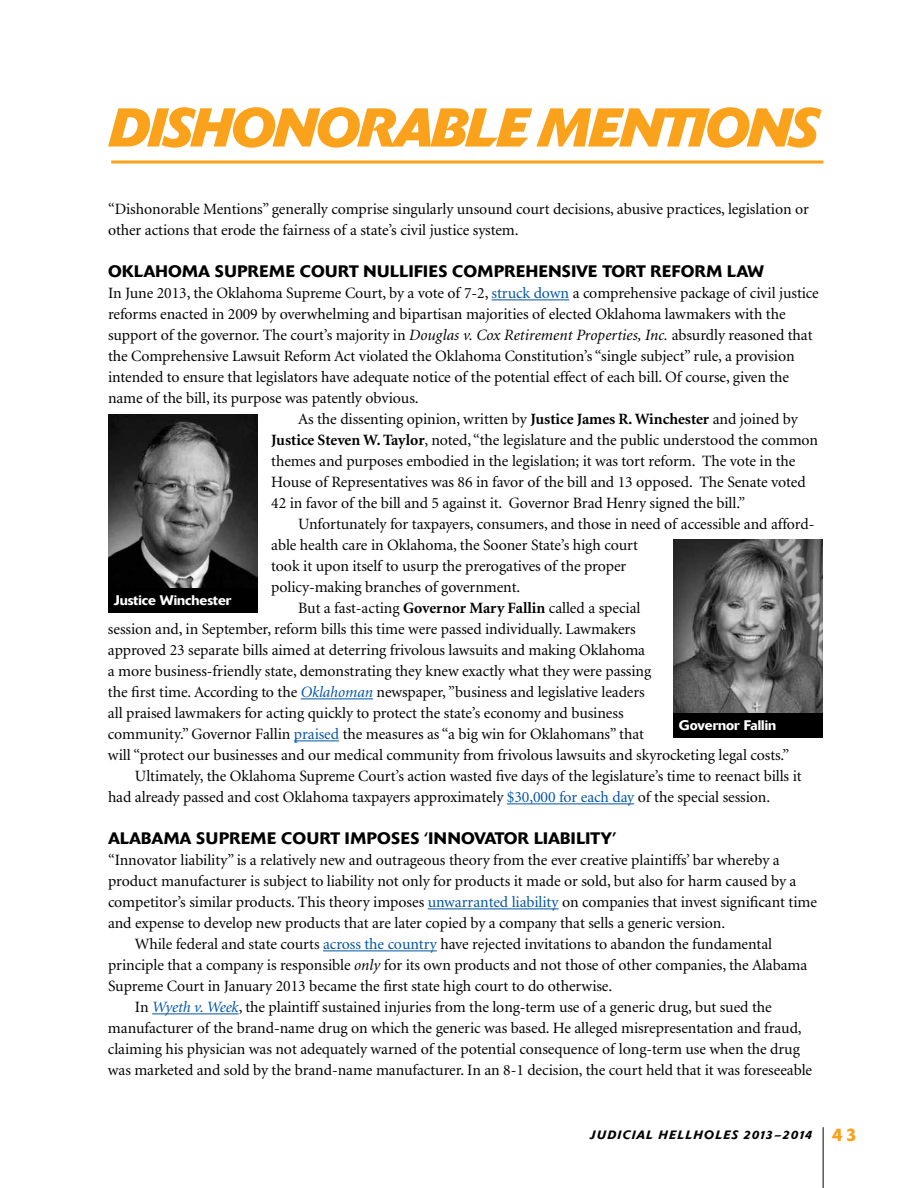
<style>
.page{position:relative;width:918px;height:1188px;background:#fff}
.page>*{position:absolute;margin:0;border:0;box-sizing:border-box;transform-origin:0 0}
.t1{font:italic 700 54px "Delta";letter-spacing:-.03em;color:#faa21b}
.t2{font:500 16.5px "Delta";letter-spacing:.02em;color:#000}
.t3{font:15.75px/21px "Minion";letter-spacing:-.005em;color:#000}
.t4{font:500 13.8px "Delta";color:#fff}
.t5{font:italic 500 12px "Delta";letter-spacing:.08em;color:#000}
.s1{color:#0054a6}
.s2{font-style:italic}
.s3{font-weight:700}
.s4{font-style:italic;color:#0054a6}
.s5{font-style:normal;font-size:18px;color:#faa21b}
</style>
<div class="page">
<hr style="left:823px;top:1127px;width:1px;height:61px;background:#000">
<svg style="left:111px;top:160px;width:713px;height:4px;fill:#fcd08c"></svg>
<hr style="left:492px;top:299px;width:77px;height:1px;background:#0054a6">
<hr style="left:301px;top:698px;width:72px;height:1px;background:#0054a6">
<hr style="left:294px;top:740px;width:45px;height:1px;background:#0054a6">
<hr style="left:507px;top:803px;width:127px;height:1px;background:#0054a6">
<hr style="left:428px;top:908px;width:131px;height:1px;background:#0054a6">
<hr style="left:323px;top:950px;width:114px;height:1px;background:#0054a6">
<hr style="left:152px;top:1013px;width:87px;height:1px;background:#0054a6">
<img style="left:108px;top:415px;width:150px;height:174px">
<div style="left:108px;top:589px;width:150px;height:24px;background:#000"></div>
<img style="left:673px;top:540px;width:150px;height:174px">
<div style="left:673px;top:714px;width:150px;height:24px;background:#000"></div>
<h1 class="t1" style="left:108px;top:94px;width:711px">DISHONORABLE MENTIONS</h1>
<p class="t3" style="left:108px;top:199px;width:702px">“Dishonorable Mentions” generally comprise singularly unsound court decisions, abusive practices, legislation or other actions that erode the fairness of a state’s civil justice system.</p>
<p class="t2" style="left:108px;top:262px;width:658px">OKLAHOMA SUPREME COURT NULLIFIES COMPREHENSIVE TORT REFORM LAW</p>
<p class="t3" style="left:108px;top:283px;width:712px">In June 2013, the Oklahoma Supreme Court, by a vote of 7-2, <span class="s1">struck down</span> a comprehensive package of civil justice</p>
<p class="t3" style="left:108px;top:304px;width:679px">reforms enacted in 2009 by overwhelming and bipartisan majorities of elected Oklahoma lawmakers with the</p>
<p class="t3" style="left:108px;top:325px;width:706px">support of the governor. The court’s majority in <span class="s2">Douglas v. Cox Retirement Properties, Inc.</span> absurdly reasoned that</p>
<p class="t3" style="left:108px;top:346px;width:688px">the Comprehensive Lawsuit Reform Act violated the Oklahoma Constitution’s “single subject” rule, a provision</p>
<p class="t3" style="left:108px;top:367px;width:683px">intended to ensure that legislators have adequate notice of the potential effect of each bill. Of course, given the</p>
<p class="t3" style="left:108px;top:388px;width:310px">name of the bill, its purpose was patently obvious.</p>
<p class="t3" style="left:298px;top:409px;width:501px">As the dissenting opinion, written by <span class="s3">Justice James R. Winchester</span> and joined by</p>
<p class="t3" style="left:271px;top:430px;width:548px"><span class="s3">Justice Steven W. Taylor</span>, noted, “the legislature and the public understood the common</p>
<p class="t3" style="left:271px;top:451px;width:526px">themes and purposes embodied in the legislation; it was tort reform. The vote in the</p>
<p class="t3" style="left:271px;top:472px;width:536px">House of Representatives was 86 in favor of the bill and 13 opposed. The Senate voted</p>
<p class="t3" style="left:271px;top:493px;width:476px">42 in favor of the bill and 5 against it. Governor Brad Henry signed the bill.”</p>
<p class="t3" style="left:298px;top:514px;width:518px">Unfortunately for taxpayers, consumers, and those in need of accessible and afford-</p>
<p class="t3" style="left:271px;top:535px;width:368px">able health care in Oklahoma, the Sooner State’s high court</p>
<p class="t3" style="left:271px;top:556px;width:357px">took it upon itself to usurp the prerogatives of the proper</p>
<p class="t3" style="left:271px;top:577px;width:249px">policy-making branches of government.</p>
<p class="t3" style="left:298px;top:598px;width:344px">But a fast-acting <span class="s3">Governor Mary Fallin</span> called a special</p>
<p class="t3" style="left:108px;top:619px;width:529px">session and, in September, reform bills this time were passed individually. Lawmakers</p>
<p class="t3" style="left:108px;top:640px;width:539px">approved 23 separate bills aimed at deterring frivolous lawsuits and making Oklahoma</p>
<p class="t3" style="left:108px;top:661px;width:545px">a more business-friendly state, demonstrating they knew exactly what they were passing</p>
<p class="t3" style="left:108px;top:682px;width:538px">the first time. According to the <span class="s4">Oklahoman</span> newspaper, ”business and legislative leaders</p>
<p class="t3" style="left:108px;top:703px;width:517px">all praised lawmakers for acting quickly to protect the state’s economy and business</p>
<p class="t3" style="left:108px;top:724px;width:538px">community.” Governor Fallin <span class="s1">praised</span> the measures as “a big win for Oklahomans” that</p>
<p class="t3" style="left:108px;top:745px;width:683px">will “protect our businesses and our medical community from frivolous lawsuits and skyrocketing legal costs.”</p>
<p class="t3" style="left:135px;top:766px;width:668px">Ultimately, the Oklahoma Supreme Court’s action wasted five days of the legislature’s time to reenact bills it</p>
<p class="t3" style="left:108px;top:787px;width:662px">had already passed and cost Oklahoma taxpayers approximately <span class="s1">$30,000 for each day</span> of the special session.</p>
<p class="t2" style="left:108px;top:829px;width:510px">ALABAMA SUPREME COURT IMPOSES ‘INNOVATOR LIABILITY’</p>
<p class="t3" style="left:108px;top:850px;width:673px">“Innovator liability” is a relatively new and outrageous theory from the ever creative plaintiffs’ bar whereby a</p>
<p class="t3" style="left:108px;top:871px;width:690px">product manufacturer is subject to liability not only for products it made or sold, but also for harm caused by a</p>
<p class="t3" style="left:108px;top:892px;width:711px">competitor’s similar products. This theory imposes <span class="s1">unwarranted liability</span> on companies that invest significant time</p>
<p class="t3" style="left:108px;top:913px;width:617px">and expense to develop new products that are later copied by a company that sells a generic version.</p>
<p class="t3" style="left:135px;top:934px;width:639px">While federal and state courts <span class="s1">across the country</span> have rejected invitations to abandon the fundamental</p>
<p class="t3" style="left:108px;top:955px;width:701px">principle that a company is responsible <span class="s2">only</span> for its own products and not those of other companies, the Alabama</p>
<p class="t3" style="left:108px;top:976px;width:504px">Supreme Court in January 2013 became the first state high court to do otherwise.</p>
<p class="t3" style="left:135px;top:997px;width:638px">In <span class="s4">Wyeth v. Week</span>, the plaintiff sustained injuries from the long-term use of a generic drug, but sued the</p>
<p class="t3" style="left:108px;top:1018px;width:695px">manufacturer of the brand-name drug on which the generic was based. He alleged misrepresentation and fraud,</p>
<p class="t3" style="left:108px;top:1039px;width:693px">claiming his physician was not adequately warned of the potential consequence of long-term use when the drug</p>
<p class="t3" style="left:108px;top:1060px;width:706px">was marketed and sold by the brand-name manufacturer. In an 8-1 decision, the court held that it was foreseeable</p>
<p class="t4" style="left:114px;top:592px;width:119px">Justice Winchester</p>
<p class="t4" style="left:679px;top:717px;width:99px">Governor Fallin</p>
<p class="t5" style="left:590px;top:1127px;width:268px">JUDICIAL HELLHOLES 2013–2014 <span class="s5">43</span></p>
</div>
